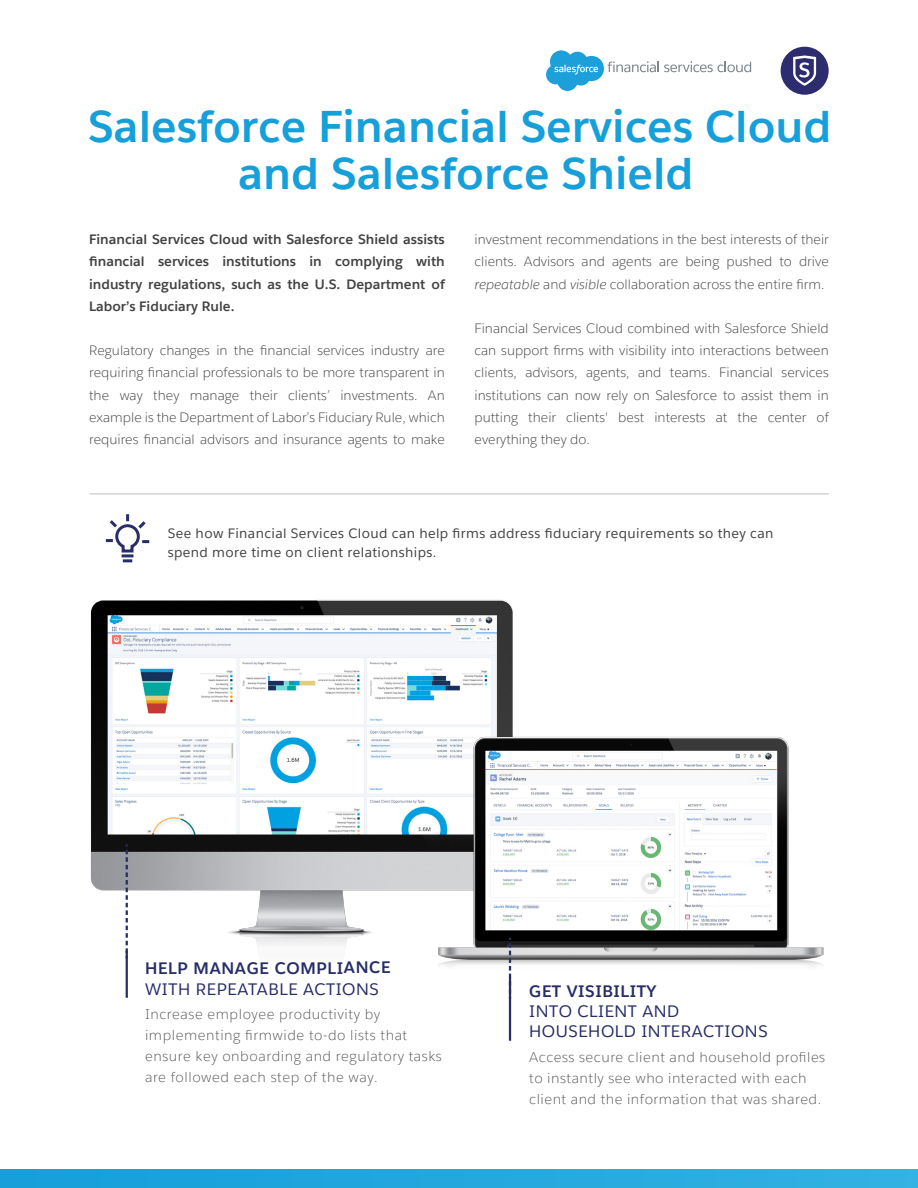
<style>
.page{position:relative;width:918px;height:1188px;background:#fff}
.page>*{position:absolute;margin:0;border:0;box-sizing:border-box;transform-origin:0 0}
.t1{font:700 44.25px/47.1px "Salesforce Sans";color:#179fda;text-align:center}
.t2{font:16.5px/19.8px "Salesforce Sans";letter-spacing:.035em;color:#282d68}
.t3{font:700 16.5px "Salesforce Sans";letter-spacing:.035em;color:#282d68}
.t4{font:300 14.1px/21px "Salesforce Sans";letter-spacing:.04em;color:#59595b}
.t5{font:300 13.5px/22.2px "Salesforce Sans";color:#434344;text-align:justify}
.t6{font:700 13.5px/22.2px "Salesforce Sans";color:#434344;text-align:justify}
.t7{font:13.5px/19.2px "Salesforce Sans";letter-spacing:.03em;color:#434344}
.s1{font-style:italic}
</style>
<div class="page">
<div style="left:781px;top:47px;width:48px;height:48px;background:#2d2c6e;border-radius:50%"></div>
<svg style="left:793px;top:55px;width:23px;height:31px"></svg>
<svg style="left:546px;top:50px;width:205px;height:41px"></svg>
<svg style="left:107px;top:516px;width:41px;height:33px"></svg>
<img style="left:91px;top:549px;width:422px;height:413px">
<img style="left:398px;top:697px;width:426px;height:308px">
<hr style="left:90px;top:494px;width:739px;height:1px;background:#bcbec0">
<div style="left:0;top:1170px;width:918px;height:18px;background:linear-gradient(to right,#169eda,#33b1e2)"></div>
<hr style="left:509px;top:977px;width:2px;height:64px;background:#282d68">
<svg style="left:509px;top:938px;width:2px;height:39px"></svg>
<hr style="left:126px;top:951px;width:2px;height:47px;background:#282d68">
<svg style="left:126px;top:844px;width:2px;height:112px"></svg>
<h1 class="t1" style="left:88px;top:103px;width:745px">Salesforce Financial Services Cloud and Salesforce Shield</h1>
<p class="t6" style="left:89px;top:228px;width:357px">Financial Services Cloud with Salesforce Shield assists financial services institutions in complying with industry regulations, such as the U.S. Department of Labor’s Fiduciary Rule.</p>
<p class="t5" style="left:89px;top:339px;width:357px">Regulatory changes in the financial services industry are requiring financial professionals to be more transparent in the way they manage their clients’ investments. An example is the Department of Labor’s Fiduciary Rule, which requires financial advisors and insurance agents to make</p>
<p class="t5" style="left:475px;top:228px;width:356px">investment recommendations in the best interests of their clients. Advisors and agents are being pushed to drive <span class="s1">repeatable</span> and <span class="s1">visible</span> collaboration across the entire firm.</p>
<p class="t5" style="left:475px;top:317px;width:356px">Financial Services Cloud combined with Salesforce Shield can support firms with visibility into interactions between clients, advisors, agents, and teams. Financial services institutions can now rely on Salesforce to assist them in putting their clients' best interests at the center of everything they do.</p>
<p class="t7" style="left:168px;top:524px;width:607px">See how Financial Services Cloud can help firms address fiduciary requirements so they can spend more time on client relationships.</p>
<p class="t3" style="left:145px;top:957px;width:247px">HELP MANAGE COMPLIANCE</p>
<p class="t2" style="left:145px;top:979px;width:235px">WITH REPEATABLE ACTIONS</p>
<p class="t4" style="left:145px;top:1004px;width:298px">Increase employee productivity by implementing firmwide to-do lists that ensure key onboarding and regulatory tasks are followed each step of the way.</p>
<p class="t3" style="left:529px;top:981px;width:129px">GET VISIBILITY</p>
<p class="t2" style="left:529px;top:1001px;width:240px">INTO CLIENT AND<br>HOUSEHOLD INTERACTIONS</p>
<p class="t4" style="left:529px;top:1046px;width:298px">Access secure client and household profiles to instantly see who interacted with each client and the information that was shared.</p>
</div>
